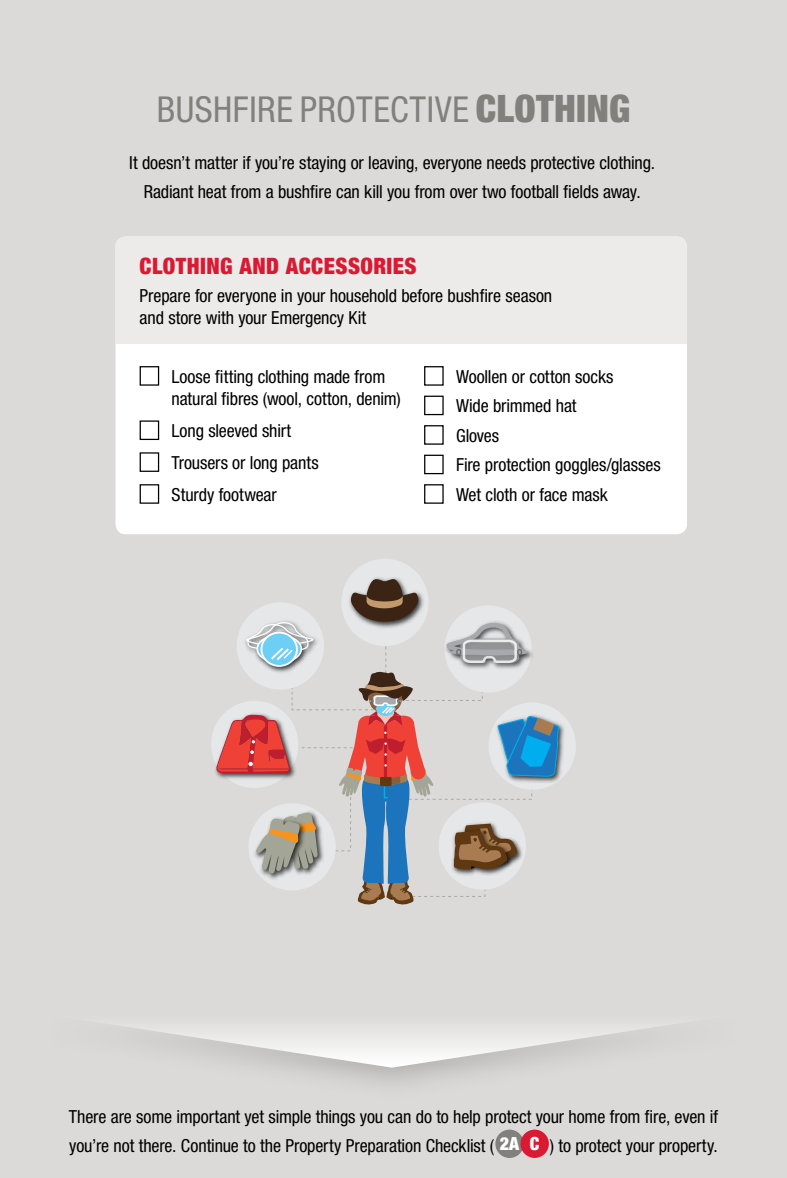
<style>
.page{position:relative;width:787px;height:1178px;background:#fff}
.page>*{position:absolute;margin:0;border:0;box-sizing:border-box;transform-origin:0 0}
.t1{font:condensed 35.7px "Helvetica Neue LT Std";letter-spacing:.015em;color:#81807d}
.t2{font:900 condensed 22.5px "Helvetica Neue";letter-spacing:.02em;color:#da1a32}
.t3{font:condensed 18px/29.5px "Helvetica Neue LT Std";letter-spacing:-.005em;color:#000}
.s1{font-family:"Helvetica Neue";font-weight:900;font-size:37.65px}
.s2{font-family:"Helvetica Neue";font-weight:900;color:#fff}
</style>
<div class="page">
<div style="left:0;top:0;width:786px;height:1178px;background:#dbdad8"></div>
<div style="left:115px;top:237px;width:572px;height:297px;background:#fff;border-radius:10px"></div>
<div style="left:115px;top:237px;width:572px;height:106px;background:#ecebea"></div>
<div style="left:140px;top:366px;width:19px;height:20px;border:1px solid #000"></div>
<div style="left:140px;top:420px;width:19px;height:20px;border:1px solid #000"></div>
<div style="left:140px;top:452px;width:19px;height:20px;border:1px solid #000"></div>
<div style="left:140px;top:484px;width:19px;height:20px;border:1px solid #000"></div>
<div style="left:424px;top:366px;width:19px;height:20px;border:1px solid #000"></div>
<div style="left:424px;top:396px;width:19px;height:19px;border:1px solid #000"></div>
<div style="left:424px;top:425px;width:19px;height:20px;border:1px solid #000"></div>
<div style="left:424px;top:455px;width:19px;height:19px;border:1px solid #000"></div>
<div style="left:424px;top:484px;width:19px;height:20px;border:1px solid #000"></div>
<div style="left:495px;top:1129px;width:28px;height:29px;background:#81807d;border-radius:50%"></div>
<div style="left:520px;top:1129px;width:29px;height:29px;background:#da1a32;border-radius:50%"></div>
<div style="left:53px;top:1015px;width:680px;height:86px;background:#81807d;opacity:.5"></div>
<svg style="left:53px;top:1015px;width:679px;height:52px"></svg>
<div style="left:341px;top:559px;width:87px;height:87px;background:#e6e7e8;border-radius:50%"></div>
<div style="left:488px;top:702px;width:88px;height:88px;background:#e6e7e8;border-radius:50%"></div>
<img style="left:212px;top:728px;width:3px;height:33px">
<img style="left:559px;top:712px;width:7px;height:68px">
<svg style="left:215px;top:578px;width:344px;height:326px"></svg>
<h1 class="t1" style="left:157px;top:88px;width:475px">BUSHFIRE PROTECTIVE <span class="s1">CLOTHING</span></h1>
<p class="t3" style="left:129px;top:148px;width:527px;line-height:28.8px;text-align:center">It doesn’t matter if you’re staying or leaving, everyone needs protective clothing.<br>Radiant heat from a bushfire can kill you from over two football fields away.</p>
<p class="t2" style="left:140px;top:252px;width:278px">CLOTHING AND ACCESSORIES</p>
<p class="t3" style="left:140px;top:284px;width:414px;line-height:22.5px">Prepare for everyone in your household before bushfire season and store with your Emergency Kit</p>
<p class="t3" style="left:171px;top:365px;width:231px;line-height:22.5px">Loose fitting clothing made from natural fibres (wool, cotton, denim)</p>
<p class="t3" style="left:171px;top:415px;width:149px;line-height:31.8px">Long sleeved shirt<br>Trousers or long pants<br>Sturdy footwear</p>
<p class="t3" style="left:456px;top:361px;width:206px">Woollen or cotton socks<br>Wide brimmed hat<br>Gloves<br>Fire protection goggles/glasses<br>Wet cloth or face mask</p>
<p class="t3" style="left:69px;top:1102px;width:651px;line-height:28.8px">There are some important yet simple things you can do to help protect your home from fire, even if you’re not there. Continue to the Property Preparation Checklist ( <span class="s2">2A C</span> ) to protect your property.</p>
</div>
